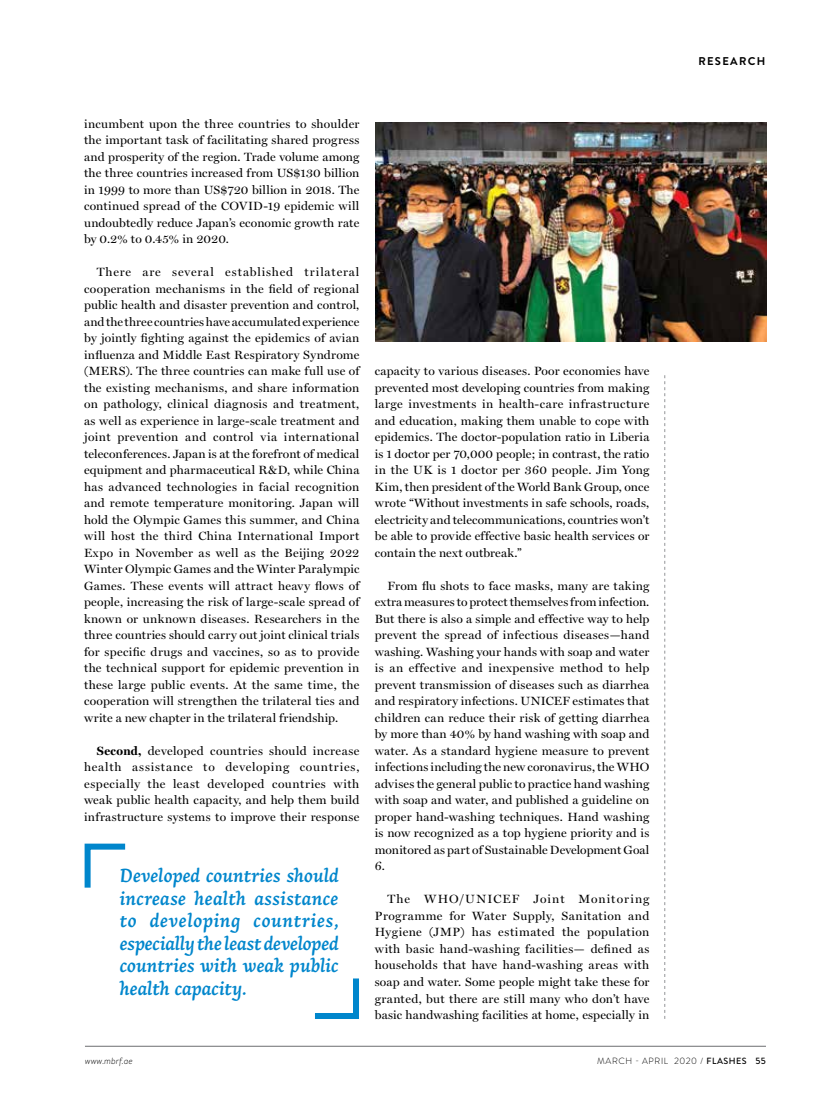
<style>
.page{position:relative;width:830px;height:1106px;background:#fff}
.page>*{position:absolute;margin:0;border:0;box-sizing:border-box;transform-origin:0 0}
.t1{font:italic 600 19.5px/22.5px "Arek";letter-spacing:-.005em;color:#0086cc;text-align:justify}
.t2{font:12px/16.5px "Miller Display";letter-spacing:.015em;color:#000;text-align:justify}
.t3{font:700 11.25px "Brandon Text";letter-spacing:.12em;color:#000}
.t4{font:300 9px "Brandon Text";letter-spacing:.07em;color:#000}
.t5{font:italic 300 9px "Brandon Text";color:#000}
.s1{font-weight:700}
.s2{font-weight:500}
</style>
<div class="page">
<hr style="left:85px;top:1046px;width:680px;height:1px;background:#6d6e71">
<svg style="left:664px;top:375px;width:1px;height:644px"></svg>
<img style="left:375px;top:122px;width:390px;height:220px">
<svg style="left:315px;top:978px;width:44px;height:41px"></svg>
<svg style="left:84px;top:843px;width:42px;height:45px"></svg>
<p class="t2" style="left:84px;top:115px;width:277px">incumbent upon the three countries to shoulder the important task of facilitating shared progress and prosperity of the region. Trade volume among the three countries increased from US$130 billion in 1999 to more than US$720 billion in 2018. The continued spread of the COVID-19 epidemic will undoubtedly reduce Japan’s economic growth rate by 0.2% to 0.45% in 2020.</p>
<p class="t2" style="left:84px;top:264px;width:277px;text-indent:13px">There are several established trilateral cooperation mechanisms in the field of regional public health and disaster prevention and control, and the three countries have accumulated experience by jointly fighting against the epidemics of avian influenza and Middle East Respiratory Syndrome (MERS). The three countries can make full use of the existing mechanisms, and share information on pathology, clinical diagnosis and treatment, as well as experience in large-scale treatment and joint prevention and control via international teleconferences. Japan is at the forefront of medical equipment and pharmaceutical R&amp;D, while China has advanced technologies in facial recognition and remote temperature monitoring. Japan will hold the Olympic Games this summer, and China will host the third China International Import Expo in November as well as the Beijing 2022<br>Winter Olympic Games and the Winter Paralympic Games. These events will attract heavy flows of people, increasing the risk of large-scale spread of known or unknown diseases. Researchers in the three countries should carry out joint clinical trials for specific drugs and vaccines, so as to provide the technical support for epidemic prevention in these large public events. At the same time, the cooperation will strengthen the trilateral ties and write a new chapter in the trilateral friendship.</p>
<p class="t2" style="left:84px;top:742px;width:277px;text-indent:13px"><span class="s1">Second,</span> developed countries should increase health assistance to developing countries, especially the least developed countries with weak public health capacity, and help them build infrastructure systems to improve their response</p>
<h1 class="t1" style="left:120px;top:864px;width:220px">Developed countries should increase health assistance to developing countries, especially the least developed countries with weak public health capacity.</h1>
<p class="t2" style="left:374px;top:363px;width:276px">capacity to various diseases. Poor economies have prevented most developing countries from making large investments in health-care infrastructure and education, making them unable to cope with epidemics. The doctor-population ratio in Liberia is 1 doctor per 70,000 people; in contrast, the ratio in the UK is 1 doctor per 360 people. Jim Yong Kim, then president of the World Bank Group, once wrote “Without investments in safe schools, roads, electricity and telecommunications, countries won’t be able to provide effective basic health services or contain the next outbreak.”</p>
<p class="t2" style="left:374px;top:577px;width:276px;text-indent:13px">From flu shots to face masks, many are taking extra measures to protect themselves from infection.<br>But there is also a simple and effective way to help prevent the spread of infectious diseases—hand washing. Washing your hands with soap and water is an effective and inexpensive method to help prevent transmission of diseases such as diarrhea and respiratory infections. UNICEF estimates that children can reduce their risk of getting diarrhea by more than 40% by hand washing with soap and water. As a standard hygiene measure to prevent infections including the new coronavirus, the WHO advises the general public to practice hand washing with soap and water, and published a guideline on proper hand-washing techniques. Hand washing is now recognized as a top hygiene priority and is monitored as part of Sustainable Development Goal 6.</p>
<p class="t2" style="left:374px;top:891px;width:276px;text-indent:13px">The WHO/UNICEF Joint Monitoring Programme for Water Supply, Sanitation and Hygiene (JMP) has estimated the population with basic hand-washing facilities— defined as households that have hand-washing areas with soap and water. Some people might take these for granted, but there are still many who don’t have basic handwashing facilities at home, especially in</p>
<p class="t3" style="left:698px;top:53px;width:69px">RESEARCH</p>
<p class="t5" style="left:85px;top:1054px;width:49px">www.mbrf.ae</p>
<p class="t4" style="left:597px;top:1054px;width:170px">MARCH - APRIL 2020 / <span class="s2">FLASHES 55</span></p>
</div>
